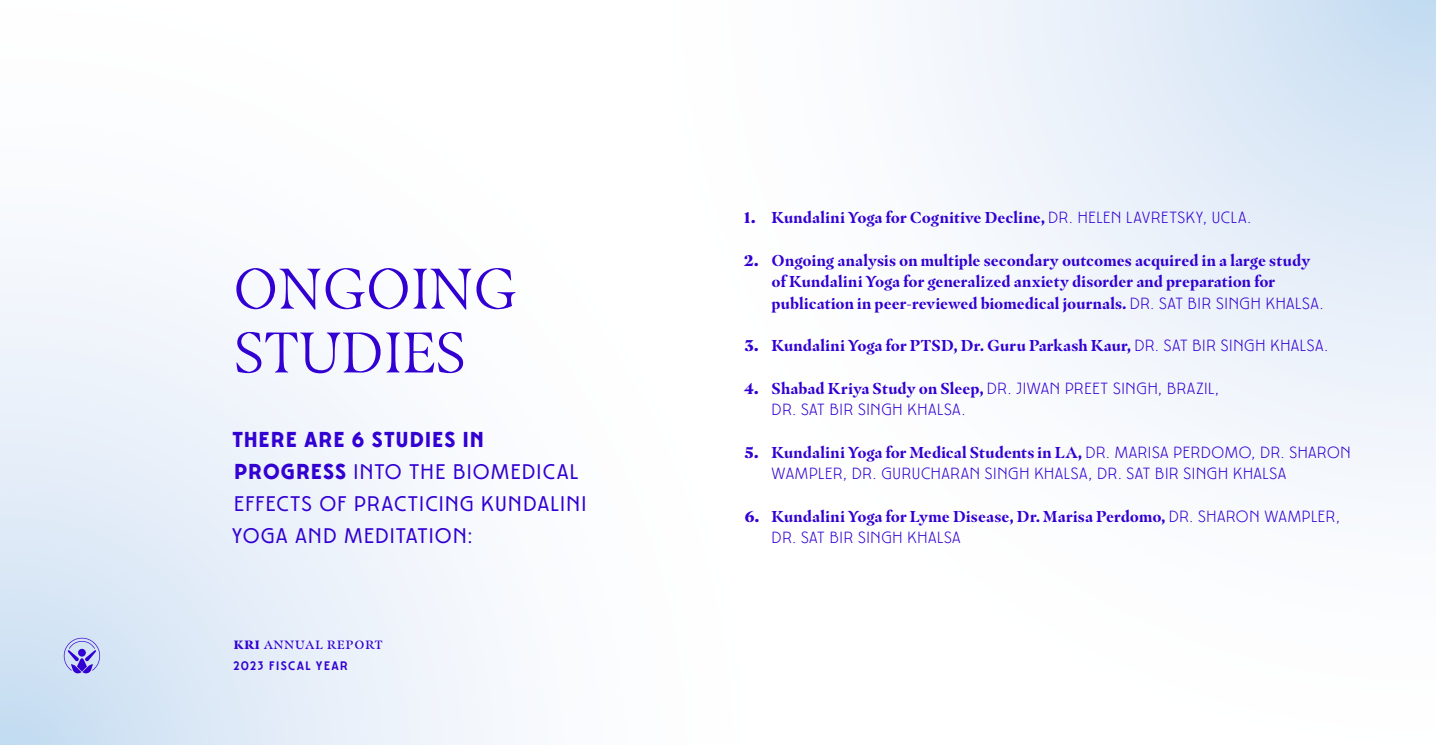
<style>
.page{position:relative;width:1436px;height:745px;background:#fff}
.page>*{position:absolute;margin:0;border:0;box-sizing:border-box;transform-origin:0 0}
.t1{font:300 57px/63.8px "Masqualero";letter-spacing:-.01em;color:#3200d2}
.t2{font:21px/31.9px "Artnoova";letter-spacing:.05em;color:#3200d2}
.t3{font:700 15.75px/21.3px "Masqualero";color:#3200d2}
.t4{font:300 15.75px/21.3px "Artnoova";letter-spacing:.035em;color:#3200d2}
.t5{font:600 12px "Masqualero";letter-spacing:.08em;color:#3200d2}
.t6{font:600 12px "Artnoova";letter-spacing:.12em;color:#3200d2}
.s1{font-weight:700}
.s2{font-weight:900}
.s3{font-family:"Artnoova";font-weight:300}
.s4{font-family:"Masqualero";font-weight:900}
.s5{font-family:"Masqualero";font-weight:700}
</style>
<div class="page">
<svg style="left:0;top:259px;width:495px;height:485px"></svg>
<svg style="left:927px;top:0;width:508px;height:483px"></svg>
<svg style="left:64px;top:637px;width:36px;height:36px"></svg>
<h1 class="t1" style="left:232px;top:256px;width:285px">ONGOING<br>STUDIES</h1>
<h2 class="t2" style="left:232px;top:423px;width:356px"><span class="s1">THERE ARE 6 STUDIES IN<br>PROGRESS</span> INTO THE BIOMEDICAL<br>EFFECTS OF PRACTICING KUNDALINI<br>YOGA AND MEDITATION:</h2>
<p class="t5" style="left:234px;top:637px;width:150px"><span class="s2">KRI</span> ANNUAL REPORT</p>
<p class="t6" style="left:233px;top:659px;width:116px">2023 FISCAL YEAR</p>
<p class="t3" style="left:743px;top:207px;width:508px"><span class="s2">1.</span> Kundalini Yoga for Cognitive Decline, <span class="s3">DR. HELEN LAVRETSKY, UCLA.</span></p>
<p class="t3" style="left:771px;top:249px;width:553px;text-indent:-28px"><span class="s2">2.</span> Ongoing analysis on multiple secondary outcomes acquired in a large study of Kundalini Yoga for generalized anxiety disorder and preparation for publication in peer-reviewed biomedical journals. <span class="s3">DR. SAT BIR SINGH KHALSA.</span></p>
<p class="t3" style="left:744px;top:335px;width:585px"><span class="s2">3.</span> Kundalini Yoga for PTSD, Dr. Guru Parkash Kaur, <span class="s3">DR. SAT BIR SINGH KHALSA.</span></p>
<p class="t4" style="left:771px;top:377px;width:448px;text-indent:-28px"><span class="s4">4.</span> <span class="s5">Shabad Kriya Study on Sleep,</span> DR. JIWAN PREET SINGH, BRAZIL,<br>DR. SAT BIR SINGH KHALSA.</p>
<p class="t3" style="left:744px;top:441px;width:607px"><span class="s2">5.</span> Kundalini Yoga for Medical Students in LA, <span class="s3">DR. MARISA PERDOMO, DR. SHARON</span></p>
<p class="t4" style="left:771px;top:462px;width:516px">WAMPLER, DR. GURUCHARAN SINGH KHALSA, DR. SAT BIR SINGH KHALSA</p>
<p class="t3" style="left:744px;top:505px;width:596px"><span class="s2">6.</span> Kundalini Yoga for Lyme Disease, Dr. Marisa Perdomo, <span class="s3">DR. SHARON WAMPLER,</span></p>
<p class="t4" style="left:771px;top:526px;width:191px">DR. SAT BIR SINGH KHALSA</p>
</div>
